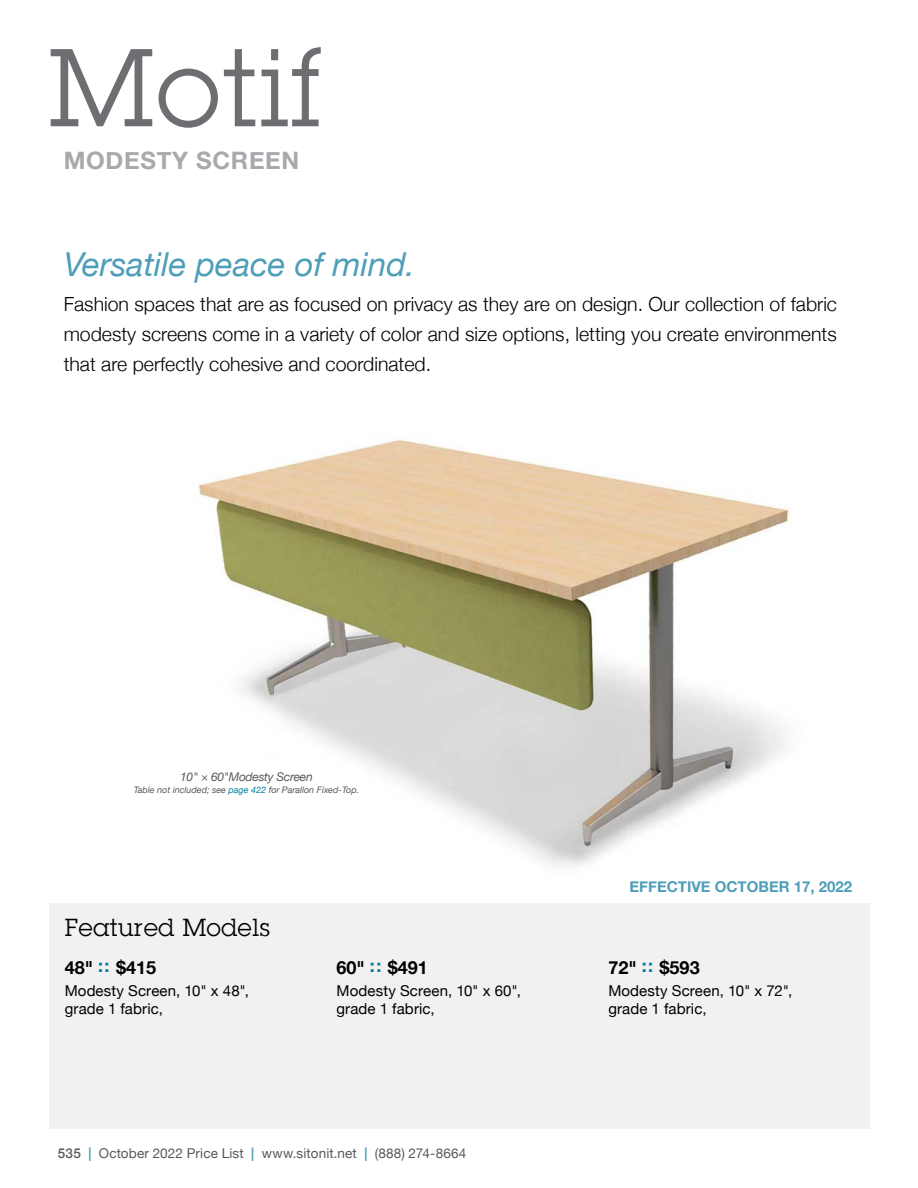
<style>
.page{position:relative;width:918px;height:1188px;background:#fff}
.page>*{position:absolute;margin:0;border:0;box-sizing:border-box;transform-origin:0 0}
.t1{font:108px "Lubalin Graph Std";letter-spacing:.025em;color:#6d6e71}
.t2{font:italic 33px "Helvetica Neue";color:#4e9eb8}
.t3{font:24px "Lubalin Graph Std";letter-spacing:.025em;color:#000}
.t4{font:700 24px "Helvetica Neue";letter-spacing:.03em;color:#a7a9ac}
.t5{font:300 19.5px/30px "Helvetica Neue";color:#000;text-align:justify}
.t6{font:700 18px "Helvetica Neue";color:#000}
.t7{font:15px/18px "Helvetica Neue";letter-spacing:.01em;color:#000}
.t8{font:700 15px "Helvetica Neue";color:#4e9eb8}
.t9{font:13.5px "Helvetica Neue";letter-spacing:.01em;color:#58595b}
.t10{font:italic 12px "Helvetica Neue";letter-spacing:-.02em;color:#58595b}
.t11{font:italic 9px "Helvetica Neue";color:#58595b}
.s1{color:#007da1}
.s2{font-weight:500}
.s3{font-weight:700;color:#4e9eb8}
</style>
<div class="page">
<div style="left:49px;top:903px;width:820px;height:226px;background:#f1f1f2"></div>
<img style="left:198px;top:439px;width:591px;height:427px">
<h1 class="t1" style="left:49px;top:20px;width:276px">Motif</h1>
<p class="t4" style="left:64px;top:142px;width:237px">MODESTY SCREEN</p>
<h2 class="t2" style="left:64px;top:240px;width:353px">Versatile peace of mind.</h2>
<p class="t5" style="left:64px;top:288px;width:775px">Fashion spaces that are as focused on privacy as they are on design. Our collection of fabric modesty screens come in a variety of color and size options, letting you create environments that are perfectly cohesive and coordinated.</p>
<p class="t10" style="left:180px;top:768px;width:134px">10" × 60"Modesty Screen</p>
<p class="t11" style="left:134px;top:783px;width:227px">Table not included; see <span class="s1">page 422</span> for Parallon Fixed-Top.</p>
<p class="t3" style="left:65px;top:913px;width:206px">Featured Models</p>
<p class="t6" style="left:65px;top:953px;width:93px">48" <span class="s1">::</span> $415</p>
<p class="t7" style="left:65px;top:983px;width:186px">Modesty Screen, 10" x 48", grade 1 fabric,</p>
<p class="t6" style="left:337px;top:953px;width:93px">60" <span class="s1">::</span> $491</p>
<p class="t7" style="left:337px;top:983px;width:186px">Modesty Screen, 10" x 60", grade 1 fabric,</p>
<p class="t9" style="left:58px;top:1143px;width:410px"><span class="s2">535</span> <span class="s3">|</span> October 2022 Price List <span class="s3">|</span> www.sitonit.net <span class="s3">|</span> (888) 274-8664</p>
<p class="t8" style="left:630px;top:874px;width:224px">EFFECTIVE OCTOBER 17, 2022</p>
<p class="t6" style="left:608px;top:953px;width:93px">72" <span class="s1">::</span> $593</p>
<p class="t7" style="left:608px;top:983px;width:185px">Modesty Screen, 10" x 72", grade 1 fabric,</p>
</div>
